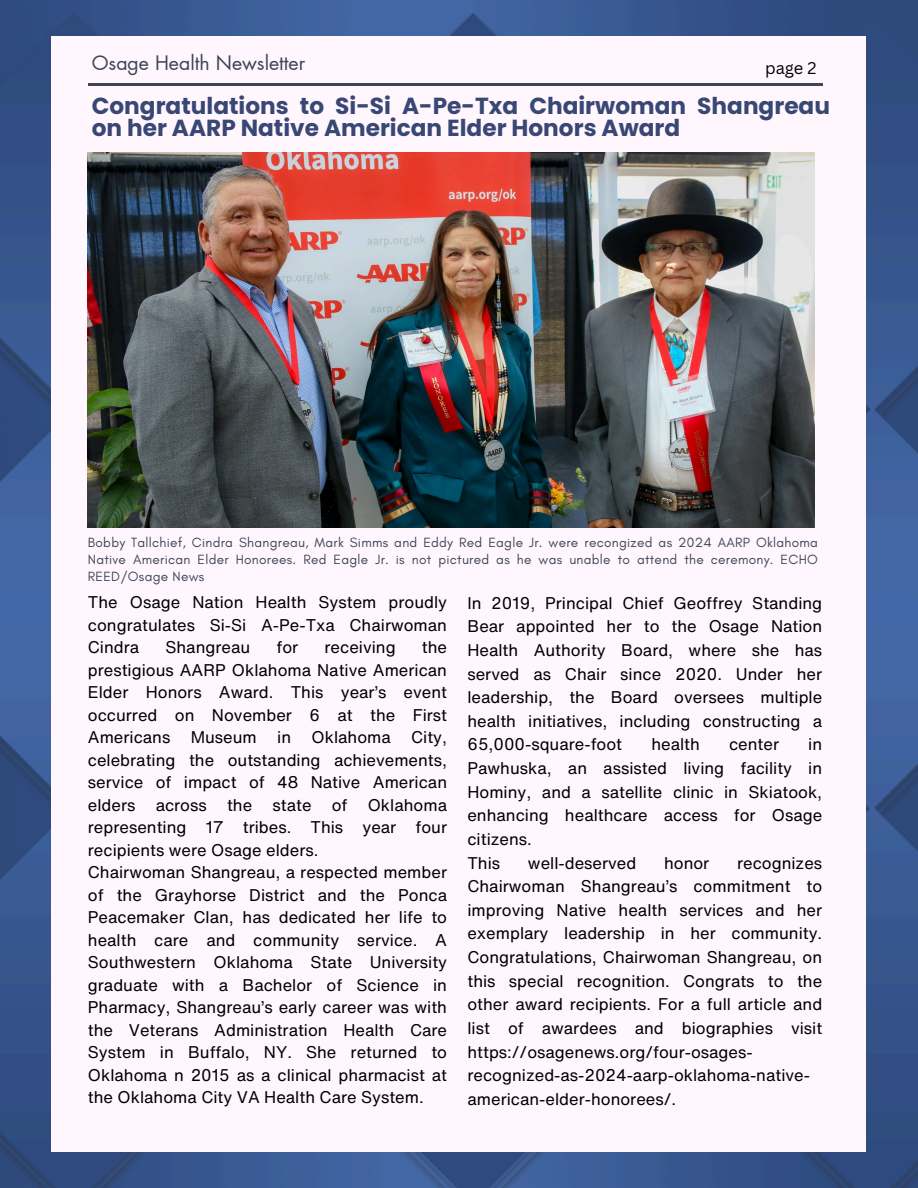
<style>
.page{position:relative;width:918px;height:1188px;background:#fff}
.page>*{position:absolute;margin:0;border:0;box-sizing:border-box;transform-origin:0 0}
.t1{font:700 23.25px/22.5px "Poppins";color:#384774}
.t2{font:19.5px "Futura LT Pro";color:#3e4558}
.t3{font:16.5px/22.5px "Helvetica Now Text";color:#000}
.t4{font:16.5px "Canva Sans";color:#000}
.t5{font:13.65px/17.1px "Glacial Indifference";letter-spacing:.02em;color:#3e4558;text-align:justify}
</style>
<div class="page">
<img style="left:0;top:0;width:918px;height:1188px">
<div style="left:52px;top:36px;width:814px;height:1116px;background:#fff7fd"></div>
<hr style="left:88px;top:83px;width:734px;height:3px;background:#3e4558">
<img style="left:88px;top:152px;width:727px;height:376px">
<h2 class="t2" style="left:92px;top:54px;width:215px">Osage Health Newsletter</h2>
<p class="t4" style="left:765px;top:56px;width:53px">page 2</p>
<h1 class="t1" style="left:92px;top:94px;width:740px">Congratulations to Si-Si A-Pe-Txa Chairwoman Shangreau on her AARP Native American Elder Honors Award</h1>
<p class="t5" style="left:88px;top:534px;width:732px">Bobby Tallchief, Cindra Shangreau, Mark Simms and Eddy Red Eagle Jr. were recongized as 2024 AARP Oklahoma Native American Elder Honorees. Red Eagle Jr. is not pictured as he was unable to attend the ceremony. ECHO REED/Osage News</p>
<p class="t3" style="left:88px;top:591px;width:361px;text-align:justify">The Osage Nation Health System proudly congratulates Si-Si A-Pe-Txa Chairwoman Cindra</p>
<h3 class="t3" style="left:467px;top:591px;width:356px;line-height:23.7px;text-align:justify">In 2019, Principal Chief Geoffrey Standing Bear appointed her to the Osage Nation Health Authority Board, where she has served as Chair since 2020. Under her leadership, the Board oversees multiple health initiatives, including constructing a 65,000-square-foot</h3>
<p class="t3" style="left:165px;top:636px;width:86px">Shangreau</p>
<p class="t3" style="left:277px;top:636px;width:23px">for</p>
<p class="t3" style="left:325px;top:636px;width:73px">receiving</p>
<p class="t3" style="left:88px;top:636px;width:361px;text-indent:334px">the prestigious AARP Oklahoma Native American Elder Honors Award. This year’s event occurred on November 6 at the First Americans Museum in Oklahoma City, celebrating the outstanding achievements, service of impact of 48 Native American elders across the state of Oklahoma representing 17 tribes. This year four recipients were Osage elders.<br>Chairwoman Shangreau, a respected member of the Grayhorse District and the Ponca Peacemaker Clan, has dedicated her life to health care and community service. A Southwestern Oklahoma State University graduate with a Bachelor of Science in Pharmacy, Shangreau’s early career was with the Veterans Administration Health Care System in Buffalo, NY. She returned to Oklahoma n 2015 as a clinical pharmacist at the Oklahoma City VA Health Care System.</p>
<h3 class="t3" style="left:467px;top:732px;width:356px;line-height:23.7px;text-indent:341px">in<br>Pawhuska, an assisted living facility in<br>Hominy, and a satellite clinic in Skiatook, enhancing healthcare access for Osage citizens.<br>This</h3>
<h3 class="t3" style="left:651px;top:733px;width:50px">health</h3>
<h3 class="t3" style="left:729px;top:733px;width:52px">center</h3>
<h3 class="t3" style="left:467px;top:850px;width:356px;line-height:23.7px;text-indent:270px">recognizes Chairwoman Shangreau’s commitment to improving Native health services and her exemplary leadership in her community.<br>Congratulations, Chairwoman Shangreau, on this special recognition. Congrats to the other award recipients. For a full article and list of awardees and biographies visit https://osagenews.org/four-osages&shy;recognized-as-2024-aarp-oklahoma-native&shy;american-elder-honorees/.</h3>
<h3 class="t3" style="left:528px;top:851px;width:110px">well-deserved</h3>
<h3 class="t3" style="left:664px;top:851px;width:47px">honor</h3>
</div>
